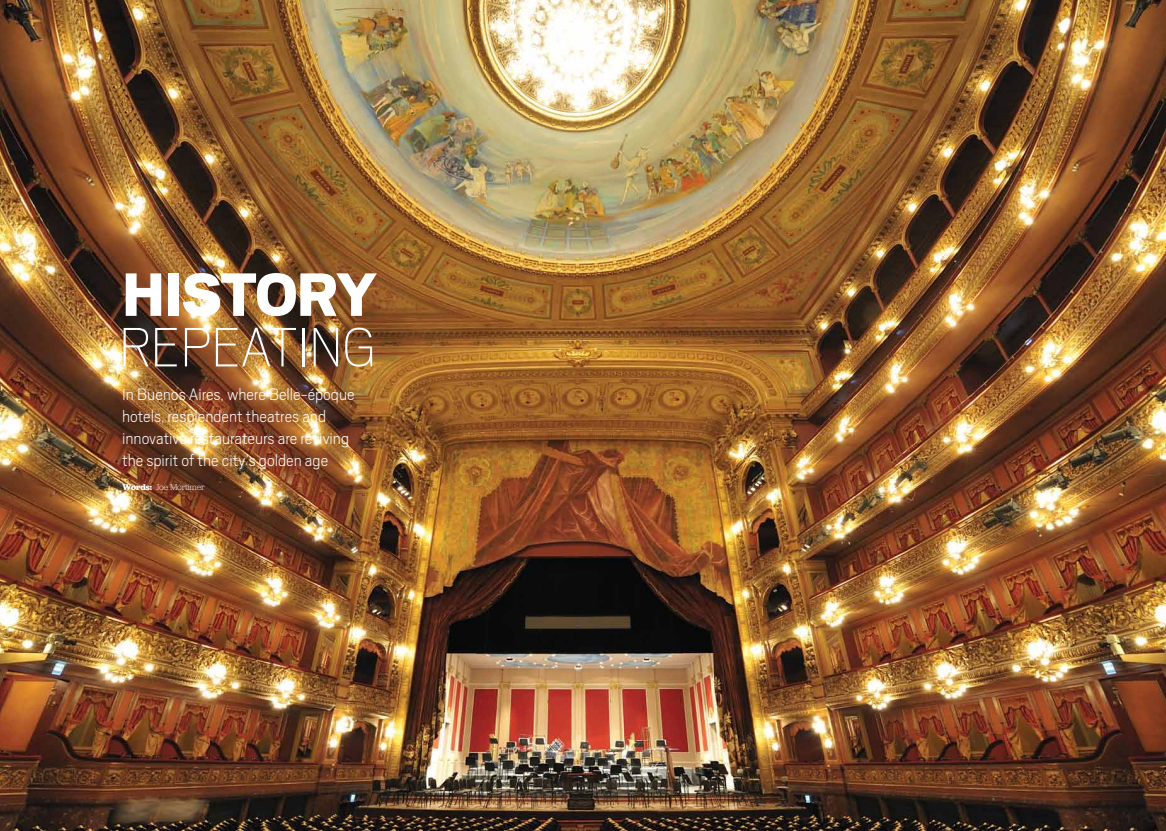
<style>
.page{position:relative;width:1166px;height:831px;background:#fff}
.page>*{position:absolute;margin:0;border:0;box-sizing:border-box;transform-origin:0 0}
.t1{font:900 67.81px "Scout";letter-spacing:-.015em;color:#fff}
.t2{font:100 61.43px "Scout";letter-spacing:-.01em;color:#fff}
.t3{font:200 18.38px/21.9px "Scout";color:#fff}
.t4{font:300 8.75px "Jubilat";letter-spacing:-.015em;color:#fff}
.s1{font-weight:700}
</style>
<div class="page">
<img style="left:0;top:0;width:1166px;height:831px">
<h1 class="t1" style="left:122px;top:251px;width:256px">HISTORY</h1>
<h2 class="t2" style="left:119px;top:307px;width:259px">repeating</h2>
<p class="t3" style="left:122px;top:383px;width:234px">In Buenos Aires, where Belle-époque hotels, resplendent theatres and innovative restaurateurs are reviving the spirit of the city’s golden age</p>
<p class="t4" style="left:122px;top:482px;width:84px"><span class="s1">Words:</span> Joe Mortimer</p>
</div>
